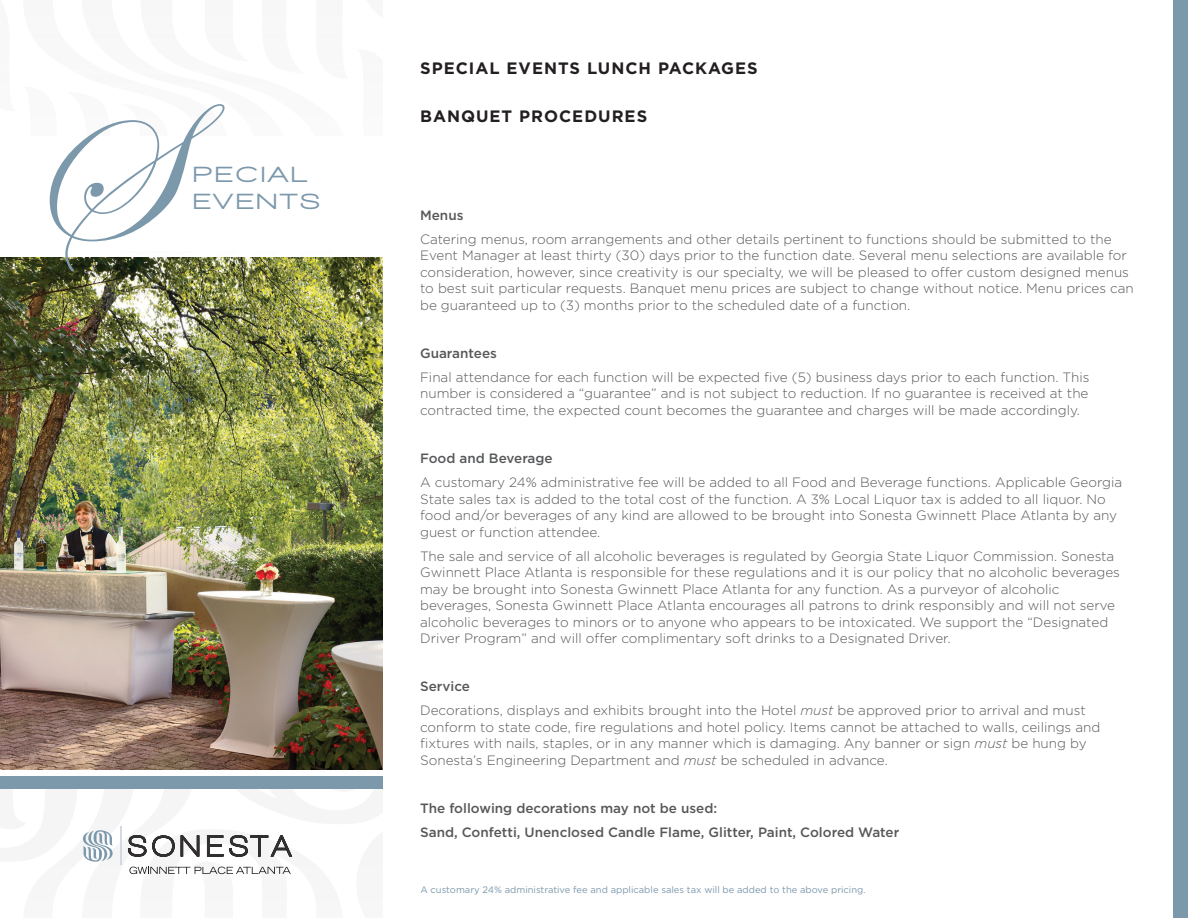
<style>
.page{position:relative;width:1188px;height:918px;background:#fff}
.page>*{position:absolute;margin:0;border:0;box-sizing:border-box;transform-origin:0 0}
.t1{font:202.65px "Edwardian Script ITC";color:#7c98ab}
.t2{font:900 22.5px "Walkway Expand";letter-spacing:.15em;color:#7c98ab}
.t3{font:700 16.5px "Gotham";letter-spacing:.06em;color:#231f20}
.t4{font:300 13.5px/16.5px "Gotham";color:#57585a}
.t5{font:500 13.5px/24px "Gotham";color:#57585a}
.t6{font:9.3px "Gotham";color:#7c98ab}
.s1{font-weight:500}
.s2{font-style:italic}
</style>
<div class="page">
<div style="left:1173px;top:0;width:15px;height:918px;background:#7c98ab"></div>
<div style="left:0;top:776px;width:382px;height:13px;background:#7c98ab"></div>
<svg style="left:82px;top:826px;width:211px;height:48px"></svg>
<img style="left:0;top:257px;width:382px;height:512px">
<h1 class="t1" style="left:23px;top:65px;width:145px">S</h1>
<h2 class="t2" style="left:193px;top:162px;width:115px">PECIAL</h2>
<h2 class="t2" style="left:193px;top:189px;width:127px">EVENTS</h2>
<p class="t3" style="left:420px;top:59px;width:337px">SPECIAL EVENTS LUNCH PACKAG ES</p>
<p class="t3" style="left:420px;top:107px;width:226px">BANQUET PROCEDURES</p>
<p class="t5" style="left:420px;top:203px;width:45px">Menus</p>
<p class="t4" style="left:420px;top:231px;width:715px">Catering menus, room arrangements and other details pertinent to functions should be submitted to the Event Manager at least thirty (30) days prior to the function date. Several menu selections are available for consideration, however, since creativity is our specialty, we will be pleased to offer custom designed menus to best suit particular requests. Banquet menu prices are subject to change without notice. Menu prices can be guaranteed up to (3) months prior to the scheduled date of a function.</p>
<p class="t5" style="left:420px;top:341px;width:78px">Guarantees</p>
<p class="t4" style="left:420px;top:369px;width:671px;text-align:justify">Final attendance for each function will be expected five (5) business days prior to each function. This number is considered a “guarantee” and is not subject to reduction. If no guarantee is received at the contracted time, the expected count becomes the guarantee and charges will be made accordingly.</p>
<p class="t5" style="left:420px;top:446px;width:134px">Food and Beverage</p>
<p class="t4" style="left:420px;top:474px;width:704px">A customary 24% administrative fee will be added to all Food and Beverage functions. Applicable Georgia State sales tax is added to the total cost of the function. A 3% Local Liquor tax is added to all liquor. No food and/or beverages of any kind are allowed to be brought into Sonesta Gwinnett Place Atlanta by any guest or function attendee.</p>
<p class="t4" style="left:420px;top:547px;width:701px">The sale and service of all alcoholic beverages is regulated by Georgia State Liquor Commission. Sonesta Gwinnett Place Atlanta is responsible for these regulations and it is our policy that no alcoholic beverages may be brought into Sonesta Gwinnett Place Atlanta for any function. As a purveyor of alcoholic beverages, Sonesta Gwinnett Place Atlanta encourages all patrons to drink responsibly and will not serve alcoholic beverages to minors or to anyone who appears to be intoxicated. We support the “Designated Driver Program” and will offer complimentary soft drinks to a Designated Driver.</p>
<p class="t4" style="left:420px;top:674px;width:667px;line-height:24px"><span class="s1">Service<br></span>Decorations, displays and exhibits brought into the Hotel <span class="s2">must</span> be approved prior to arrival and must</p>
<p class="t4" style="left:420px;top:719px;width:682px">conform to state code, fire regulations and hotel policy. Items cannot be attached to walls, ceilings and fixtures with nails, staples, or in any manner which is damaging. Any banner or sign <span class="s2">must</span> be hung by<br>Sonesta’s Engineering Department and <span class="s2">must</span> be scheduled in advance.</p>
<p class="t5" style="left:420px;top:796px;width:481px">The following decorations may not be used:<br>Sand, Confetti, Unenclosed Candle Flame, Glitter, Paint, Colored Water</p>
<p class="t6" style="left:420px;top:884px;width:447px">A customary 24% administrative fee and applicable sales tax will be added to the above pricing.</p>
</div>
